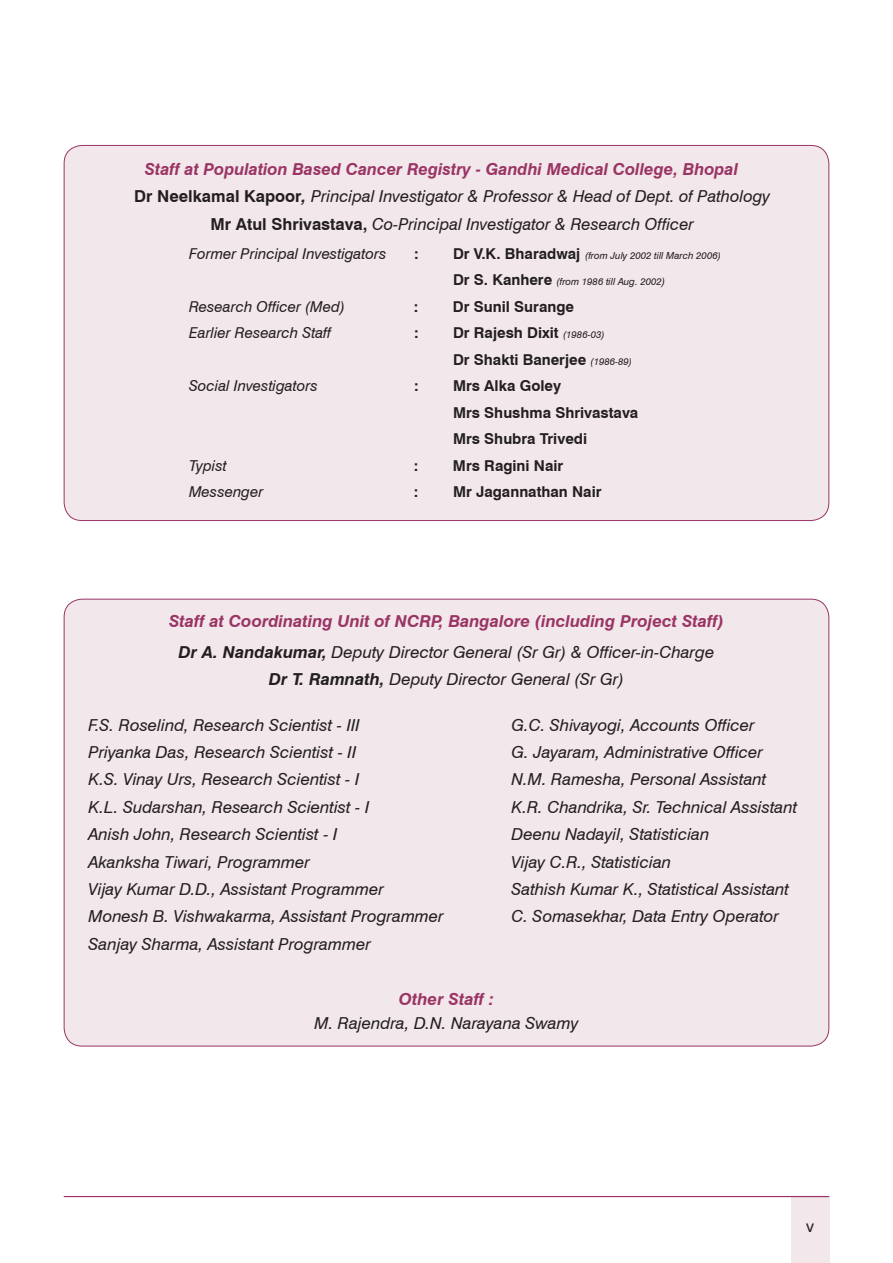
<style>
.page{position:relative;width:893px;height:1263px;background:#fff}
.page>*{position:absolute;margin:0;border:0;box-sizing:border-box;transform-origin:0 0}
.t1{font:italic 16.5px "Swiss 721 BT";color:#231f20}
.t2{font:italic 700 16.5px "Swiss 721 BT";color:#9a3464}
.t3{font:16.5px "Swiss 721 BT";color:#231f20}
.t4{font:700 15px "Swiss 721 BT";color:#231f20}
.t5{font:italic 15px "Swiss 721 BT";color:#231f20}
.t6{font:italic 9.75px "Swiss 721 BT";color:#231f20}
.s1{font-weight:700;font-style:normal}
.s2{font-weight:700}
.s3{font-weight:700;font-style:normal;font-size:15px}
.s4{font-size:10.5px}
.s5{font-weight:400;font-style:italic;font-size:9.75px}
</style>
<div class="page">
<div style="left:791px;top:1197px;width:38px;height:66px;background:#f2e7ea"></div>
<hr style="left:64px;top:1196px;width:765px;height:1px;background:#9a3464">
<div style="left:64px;top:599px;width:765px;height:447px;background:#f2e7ea;border-radius:18px"></div>
<div style="left:64px;top:145px;width:765px;height:375px;background:#f2e7ea;border-radius:18px"></div>
<p class="t2" style="left:145px;top:159px;width:595px">Staff at Population Based Cancer Registry - Gandhi Medical College, Bhopal</p>
<p class="t1" style="left:134px;top:186px;width:637px"><span class="s1">Dr Neelkamal Kapoor</span><span class="s2">,</span> Principal Investigator &amp; Professor &amp; Head of Dept. of Pathology</p>
<p class="t1" style="left:210px;top:215px;width:485px"><span class="s1">Mr Atul Shrivastava,</span> Co-Principal Investigator &amp; Research Officer</p>
<p class="t5" style="left:189px;top:244px;width:199px">Former Principal Investigators</p>
<p class="t4" style="left:414px;top:244px;width:6px">:</p>
<p class="t6" style="left:453px;top:249px;width:269px"><span class="s3">Dr V.K. Bharadwaj</span> (from July 2002 till March 2006)</p>
<p class="t6" style="left:453px;top:276px;width:214px"><span class="s3">Dr S. Kanhere</span> (from 1986 till Aug. 2002<span class="s4">)</span></p>
<p class="t5" style="left:189px;top:297px;width:158px">Research Officer (Med)</p>
<p class="t4" style="left:414px;top:297px;width:6px">:</p>
<p class="t4" style="left:453px;top:297px;width:123px">Dr Sunil Surange</p>
<p class="t5" style="left:189px;top:324px;width:144px">Earlier Research Staff</p>
<p class="t4" style="left:414px;top:324px;width:6px">:</p>
<p class="t4" style="left:453px;top:324px;width:153px">Dr Rajesh Dixit <span class="s5">(1986-03)</span></p>
<p class="t4" style="left:453px;top:350px;width:181px">Dr Shakti Banerjee <span class="s5">(1986-89)</span></p>
<p class="t5" style="left:189px;top:377px;width:130px">Social Investigators</p>
<p class="t4" style="left:414px;top:377px;width:6px">:</p>
<p class="t4" style="left:453px;top:377px;width:110px">Mrs Alka Goley</p>
<p class="t4" style="left:453px;top:403px;width:187px">Mrs Shushma Shrivastava</p>
<p class="t4" style="left:453px;top:430px;width:136px">Mrs Shubra Trivedi</p>
<p class="t5" style="left:189px;top:456px;width:39px">Typist</p>
<p class="t4" style="left:414px;top:456px;width:6px">:</p>
<p class="t4" style="left:453px;top:456px;width:112px">Mrs Ragini Nair</p>
<p class="t5" style="left:189px;top:483px;width:76px">Messenger</p>
<p class="t4" style="left:414px;top:483px;width:6px">:</p>
<p class="t4" style="left:453px;top:483px;width:150px">Mr Jagannathan Nair</p>
<p class="t2" style="left:169px;top:611px;width:556px">Staff at Coordinating Unit of NCRP, Bangalore (including Project Staff)</p>
<p class="t1" style="left:179px;top:642px;width:537px"><span class="s2">Dr A. Nandakumar,</span> Deputy Director General (Sr Gr) &amp; Officer-in-Charge</p>
<p class="t1" style="left:269px;top:669px;width:357px"><span class="s2">Dr T. Ramnath,</span> Deputy Director General (Sr Gr)</p>
<p class="t1" style="left:88px;top:715px;width:273px">F.S. Roselind, Research Scientist - III</p>
<p class="t1" style="left:511px;top:715px;width:245px">G.C. Shivayogi, Accounts Officer</p>
<p class="t1" style="left:88px;top:742px;width:269px">Priyanka Das, Research Scientist - II</p>
<p class="t1" style="left:511px;top:742px;width:253px">G. Jayaram, Administrative Officer</p>
<p class="t1" style="left:88px;top:769px;width:272px">K.S. Vinay Urs, Research Scientist - I</p>
<p class="t1" style="left:511px;top:769px;width:256px">N.M. Ramesha, Personal Assistant</p>
<p class="t1" style="left:88px;top:797px;width:283px">K.L. Sudarshan, Research Scientist - I</p>
<p class="t1" style="left:511px;top:797px;width:287px">K.R. Chandrika, Sr. Technical Assistant</p>
<p class="t1" style="left:88px;top:824px;width:251px">Anish John, Research Scientist - I</p>
<p class="t1" style="left:511px;top:824px;width:199px">Deenu Nadayil, Statistician</p>
<p class="t1" style="left:88px;top:852px;width:223px">Akanksha Tiwari, Programmer</p>
<p class="t1" style="left:511px;top:852px;width:161px">Vijay C.R., Statistician</p>
<p class="t1" style="left:88px;top:879px;width:297px">Vijay Kumar D.D., Assistant Programmer</p>
<p class="t1" style="left:511px;top:879px;width:279px">Sathish Kumar K., Statistical Assistant</p>
<p class="t1" style="left:88px;top:906px;width:357px">Monesh B. Vishwakarma, Assistant Programmer</p>
<p class="t1" style="left:511px;top:906px;width:269px">C. Somasekhar, Data Entry Operator</p>
<p class="t1" style="left:88px;top:934px;width:284px">Sanjay Sharma, Assistant Programmer</p>
<p class="t2" style="left:399px;top:989px;width:97px">Other Staff :</p>
<p class="t1" style="left:314px;top:1013px;width:266px">M. Rajendra, D.N. Narayana Swamy</p>
<p class="t3" style="left:806px;top:1216px;width:9px">v</p>
</div>
